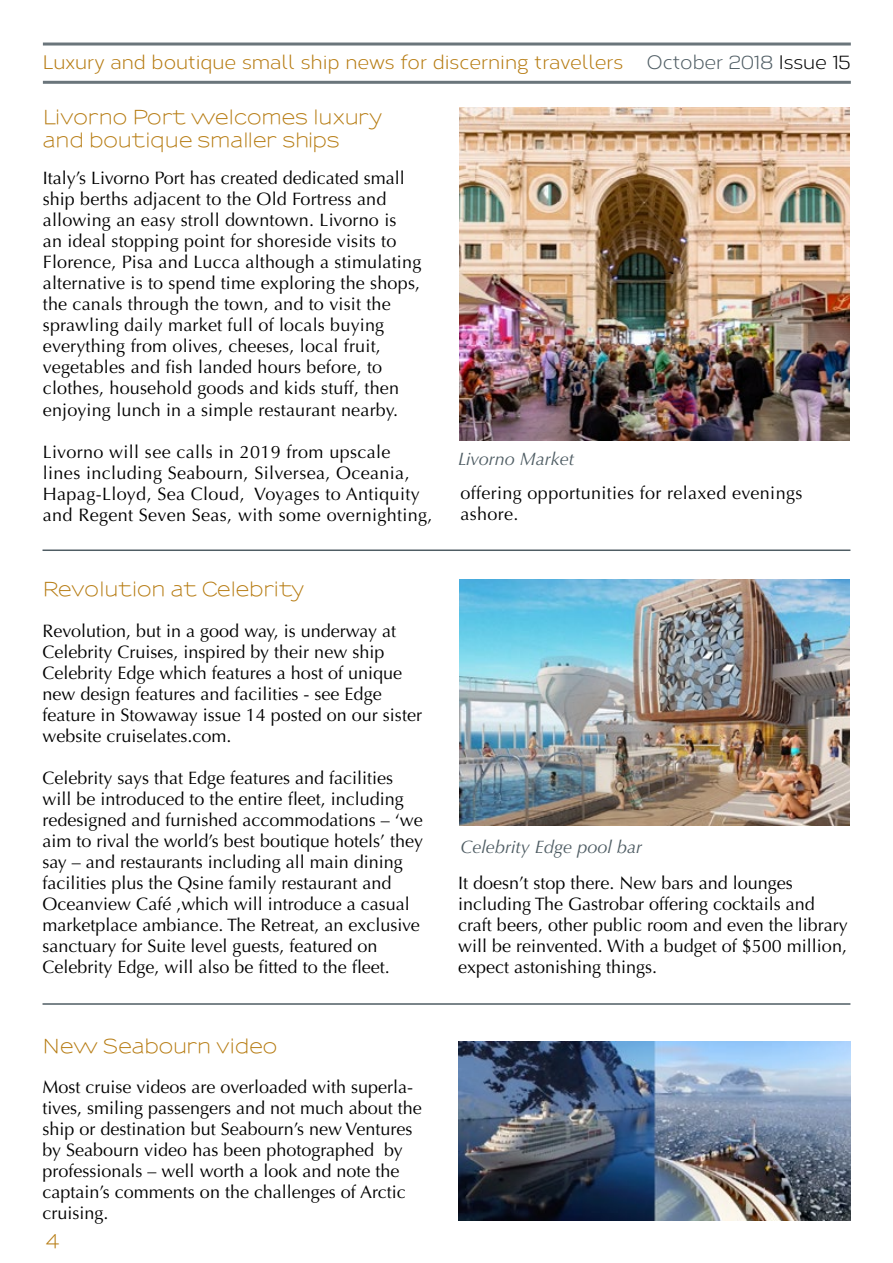
<style>
.page{position:relative;width:893px;height:1263px;background:#fff}
.page>*{position:absolute;margin:0;border:0;box-sizing:border-box;transform-origin:0 0}
.t1{font:600 19.5px/22.5px "Sansumi";color:#b67b11}
.t2{font:19.5px "Corbert";color:#b67b11}
.t3{font:18px/21px "Optima";color:#000}
.t4{font:18px/21px "Optima";letter-spacing:.02em;color:#000}
.t5{font:italic 18px "Optima";color:#4f5d64}
.s1{color:#4f5d64}
.s2{color:#000}
</style>
<div class="page">
<hr style="left:43px;top:43px;width:808px;height:3px;background:#6a757b">
<hr style="left:43px;top:81px;width:808px;height:3px;background:#6a757b">
<hr style="left:43px;top:549px;width:807px;height:2px;background:#4f5d64">
<img style="left:459px;top:579px;width:391px;height:246px">
<hr style="left:43px;top:1003px;width:807px;height:2px;background:#4f5d64">
<img style="left:459px;top:107px;width:391px;height:333px">
<img style="left:458px;top:1041px;width:392px;height:179px">
<p class="t2" style="left:43px;top:49px;width:809px">Luxury and boutique small ship news for discerning travellers <span class="s1">October 2018</span> <span class="s2">Issue 15</span></p>
<p class="t1" style="left:43px;top:108px;width:341px">Livorno Port welcomes luxury and boutique smaller ships</p>
<p class="t3" style="left:43px;top:168px;width:380px">Italy’s Livorno Port has created dedicated small ship berths adjacent to the Old Fortress and allowing an easy stroll downtown. Livorno is<br>an ideal stopping point for shoreside visits to Florence, Pisa and Lucca although a stimulating alternative is to spend time exploring the shops, the canals through the town, and to visit the sprawling daily market full of locals buying everything from olives, cheeses, local fruit, vegetables and fish landed hours before, to clothes, household goods and kids stuff, then enjoying lunch in a simple restaurant nearby.</p>
<p class="t4" style="left:43px;top:441px;width:391px">Livorno will see calls in 2019 from upscale<br>lines including Seabourn, Silversea, Oceania, Hapag-Lloyd, Sea Cloud, Voyages to Antiquity and Regent Seven Seas, with some overnighting,</p>
<p class="t5" style="left:458px;top:449px;width:118px">Livorno Market</p>
<p class="t4" style="left:460px;top:483px;width:344px">offering opportunities for relaxed evenings ashore.</p>
<p class="t1" style="left:43px;top:579px;width:263px">Revolution at Celebrity</p>
<p class="t3" style="left:43px;top:620px;width:381px">Revolution, but in a good way, is underway at Celebrity Cruises, inspired by their new ship Celebrity Edge which features a host of unique new design features and facilities - see Edge feature in Stowaway issue 14 posted on our sister website cruiselates.com.</p>
<p class="t3" style="left:43px;top:767px;width:382px">Celebrity says that Edge features and facilities will be introduced to the entire fleet, including redesigned and furnished accommodations – ‘we aim to rival the world’s best boutique hotels’ they say – and restaurants including all main dining facilities plus the Qsine family restaurant and Oceanview Café ,which will introduce a casual marketplace ambiance. The Retreat, an exclusive sanctuary for Suite level guests, featured on Celebrity Edge, will also be fitted to the fleet.</p>
<p class="t1" style="left:43px;top:1036px;width:236px">New Seabourn video</p>
<p class="t3" style="left:43px;top:1077px;width:381px">Most cruise videos are overloaded with superla&shy;tives, smiling passengers and not much about the ship or destination but Seabourn’s new Ventures by Seabourn video has been photographed by professionals – well worth a look and note the captain’s comments on the challenges of Arctic cruising.</p>
<p class="t1" style="left:44px;top:1231px;width:18px">4</p>
<p class="t5" style="left:460px;top:836px;width:183px">Celebrity Edge pool bar</p>
<p class="t3" style="left:458px;top:872px;width:391px">It doesn’t stop there. New bars and lounges including The Gastrobar offering cocktails and craft beers, other public room and even the library will be reinvented. With a budget of $500 million, expect astonishing things.</p>
</div>
